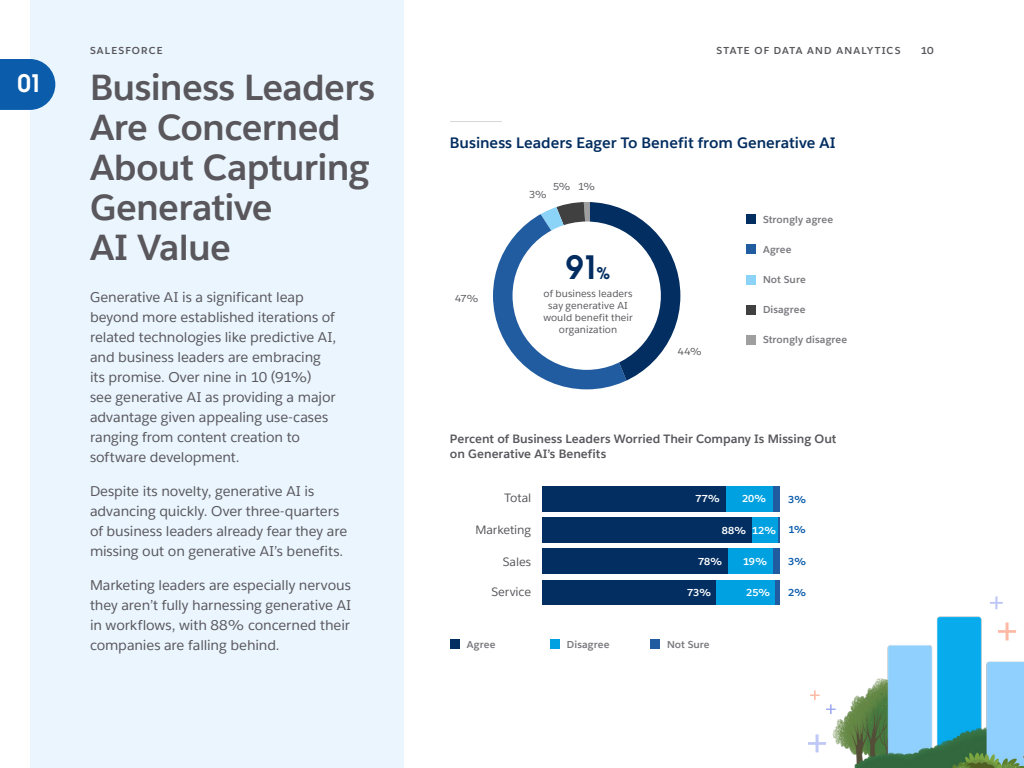
<style>
.page{position:relative;width:1024px;height:768px;background:#fff}
.page>*{position:absolute;margin:0;border:0;box-sizing:border-box;transform-origin:0 0}
.t1{font:700 36px/40px "Salesforce Sans";letter-spacing:-.02em;color:#59575c}
.t2{font:32px "Avant Garde For Salesforce Dm";color:#032d60}
.t3{font:24px "Avant Garde For Salesforce Dm";color:#fff}
.t4{font:700 15px "Salesforce Sans";color:#032d60}
.t5{font:14px/20px "Salesforce Sans";letter-spacing:-.005em;color:#59575c}
.t6{font:700 12px/15px "Salesforce Sans";color:#59575c}
.t7{font:12px "Salesforce Sans";letter-spacing:-.01em;color:#59575c}
.t8{font:10px/12px "Salesforce Sans";letter-spacing:.005em;color:#59575c;text-align:center}
.t9{font:700 10px "Salesforce Sans";letter-spacing:.01em;color:#7a787d}
.t10{font:700 10px "Salesforce Sans";letter-spacing:.12em;color:#59575c}
.t11{font:700 10px "Salesforce Sans";letter-spacing:.01em;color:#fff}
.t12{font:700 10px "Salesforce Sans";color:#0b5cab}
.s1{font-size:16px}
</style>
<div class="page">
<div style="left:30px;top:0;width:374px;height:768px;background:#eaf5fe"></div>
<svg style="left:0;top:59px;width:55px;height:51px;background:#206ab2"></svg>
<img style="left:815px;top:609px;width:209px;height:159px">
<div style="left:773px;top:486px;width:7px;height:25px;background:#215ca0"></div>
<hr style="left:778px;top:517px;width:2px;height:25px;background:#215ca0">
<div style="left:773px;top:549px;width:7px;height:25px;background:#215ca0"></div>
<div style="left:775px;top:580px;width:5px;height:25px;background:#215ca0"></div>
<div style="left:725px;top:486px;width:48px;height:25px;background:#00a1e0"></div>
<div style="left:751px;top:517px;width:27px;height:25px;background:#00a1e0"></div>
<div style="left:728px;top:549px;width:45px;height:25px;background:#00a1e0"></div>
<div style="left:716px;top:580px;width:59px;height:25px;background:#00a1e0"></div>
<div style="left:542px;top:486px;width:183px;height:25px;background:#032e61"></div>
<div style="left:542px;top:517px;width:209px;height:25px;background:#032e61"></div>
<div style="left:542px;top:549px;width:186px;height:25px;background:#032e61"></div>
<div style="left:542px;top:580px;width:174px;height:25px;background:#032e61"></div>
<hr style="left:450px;top:121px;width:52px;height:1px;background:#7a787d">
<div style="left:450px;top:639px;width:10px;height:10px;background:#032e61"></div>
<div style="left:550px;top:639px;width:10px;height:10px;background:#00a1e0"></div>
<div style="left:650px;top:639px;width:10px;height:10px;background:#215ca1"></div>
<svg style="left:493px;top:202px;width:187px;height:187px"></svg>
<div style="left:746px;top:214px;width:10px;height:10px;background:#032e61"></div>
<div style="left:746px;top:244px;width:10px;height:10px;background:#215ca1"></div>
<div style="left:746px;top:275px;width:10px;height:10px;background:#8cd4f7"></div>
<div style="left:746px;top:305px;width:10px;height:10px;background:#404040"></div>
<div style="left:746px;top:335px;width:10px;height:10px;background:#9f9f9f"></div>
<svg style="left:998px;top:622px;width:18px;height:18px"></svg>
<svg style="left:808px;top:734px;width:18px;height:18px"></svg>
<svg style="left:990px;top:596px;width:13px;height:13px"></svg>
<svg style="left:826px;top:704px;width:10px;height:10px"></svg>
<svg style="left:810px;top:690px;width:10px;height:10px"></svg>
<h3 class="t3" style="left:17px;top:68px;width:27px">01</h3>
<p class="t10" style="left:90px;top:44px;width:74px">SALESFORCE</p>
<p class="t10" style="left:716px;top:44px;width:186px">STATE OF DATA AND ANALYTICS</p>
<p class="t10" style="left:921px;top:44px;width:14px">10</p>
<h1 class="t1" style="left:90px;top:68px;width:287px">Business Leaders<br>Are Concerned<br>About Capturing<br>Generative<br>AI Value</h1>
<p class="t5" style="left:90px;top:287px;width:248px">Generative AI is a significant leap beyond more established iterations of related technologies like predictive AI, and business leaders are embracing its promise. Over nine in 10 (91%) see generative AI as providing a major advantage given appealing use-cases ranging from content creation to software development.</p>
<p class="t5" style="left:90px;top:481px;width:259px">Despite its novelty, generative AI is advancing quickly. Over three-quarters of business leaders already fear they are missing out on generative AI’s benefits.</p>
<p class="t5" style="left:90px;top:575px;width:263px;text-align:justify">Marketing leaders are especially nervous they aren’t fully harnessing generative AI in workflows, with 88% concerned their companies are falling behind.</p>
<p class="t4" style="left:450px;top:133px;width:387px">Business Leaders Eager To Benefit from Generative AI</p>
<p class="t8" style="left:455px;top:292px;width:25px">47%</p>
<p class="t8" style="left:553px;top:180px;width:19px">5%</p>
<p class="t8" style="left:529px;top:188px;width:19px">3%</p>
<p class="t8" style="left:578px;top:180px;width:19px">1%</p>
<h2 class="t2" style="left:566px;top:246px;width:46px">91<span class="s1">%</span></h2>
<p class="t8" style="left:543px;top:287px;width:91px">of business leaders say generative AI would benefit their organization</p>
<p class="t8" style="left:678px;top:345px;width:26px">44%</p>
<p class="t9" style="left:763px;top:213px;width:72px">Strongly agree</p>
<p class="t9" style="left:763px;top:243px;width:30px">Agree</p>
<p class="t9" style="left:763px;top:273px;width:44px">Not Sure</p>
<p class="t9" style="left:763px;top:303px;width:44px">Disagree</p>
<p class="t9" style="left:763px;top:333px;width:86px">Strongly disagree</p>
<p class="t6" style="left:450px;top:431px;width:388px">Percent of Business Leaders Worried Their Company Is Missing Out on Generative AI’s Benefits</p>
<p class="t12" style="left:788px;top:493px;width:20px">3%</p>
<p class="t7" style="left:504px;top:491px;width:28px">Total</p>
<p class="t7" style="left:475px;top:523px;width:57px">Marketing</p>
<p class="t7" style="left:503px;top:555px;width:30px">Sales</p>
<p class="t7" style="left:491px;top:585px;width:41px">Service</p>
<p class="t11" style="left:742px;top:492px;width:26px">20%</p>
<p class="t11" style="left:752px;top:524px;width:26px">12%</p>
<p class="t11" style="left:743px;top:555px;width:26px">19%</p>
<p class="t11" style="left:746px;top:586px;width:26px">25%</p>
<p class="t11" style="left:695px;top:492px;width:26px">77%</p>
<p class="t12" style="left:788px;top:523px;width:19px">1%</p>
<p class="t11" style="left:722px;top:524px;width:26px">88%</p>
<p class="t11" style="left:698px;top:555px;width:26px">78%</p>
<p class="t11" style="left:687px;top:586px;width:26px">73%</p>
<p class="t12" style="left:788px;top:555px;width:20px">3%</p>
<p class="t12" style="left:788px;top:586px;width:20px">2%</p>
<p class="t9" style="left:467px;top:638px;width:30px">Agree</p>
<p class="t9" style="left:567px;top:638px;width:44px">Disagree</p>
<p class="t9" style="left:667px;top:638px;width:44px">Not Sure</p>
</div>
